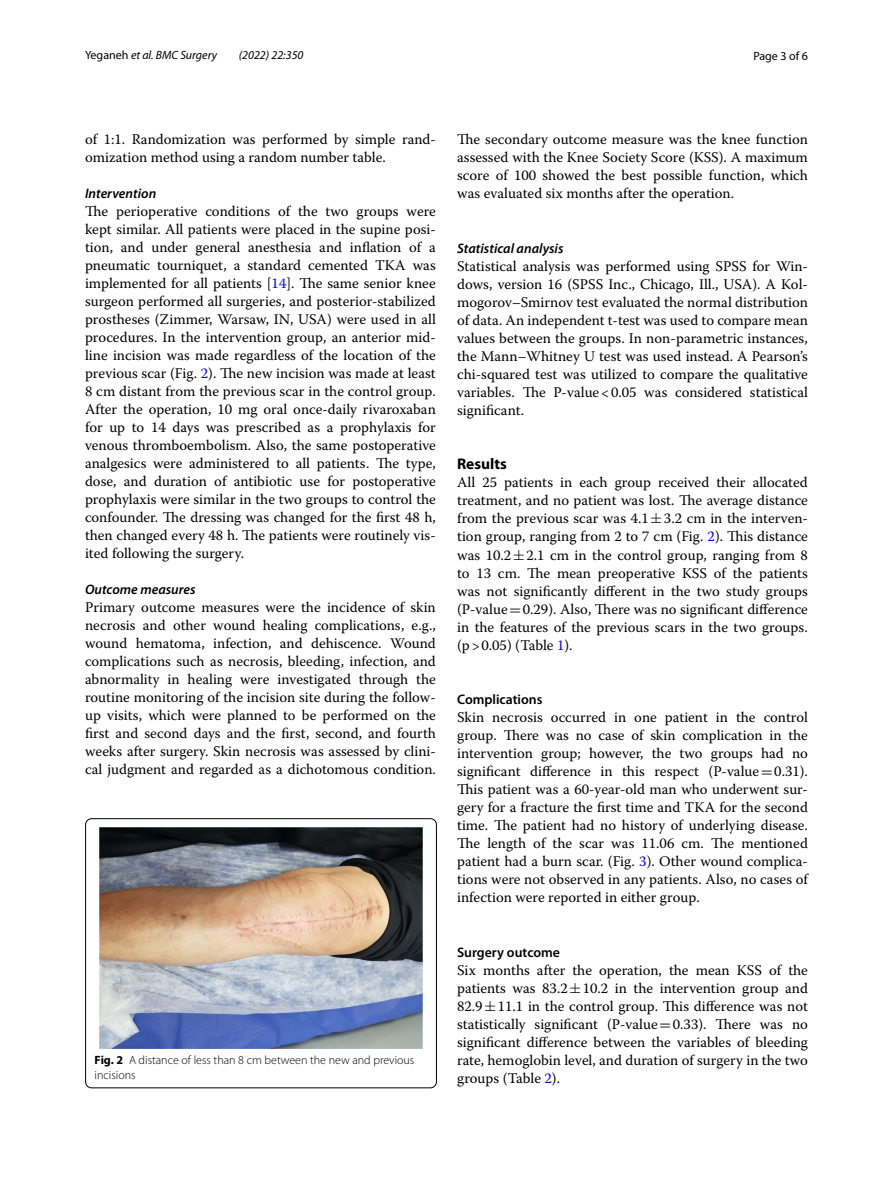
<style>
.page{position:relative;width:893px;height:1187px;background:#fff}
.page>*{position:absolute;margin:0;border:0;box-sizing:border-box;transform-origin:0 0}
.t1{font:700 15.45px "Myriad Pro";color:#000}
.t2{font:14.7px/18px "Warnock Pro";color:#000;text-align:justify}
.t3{font:italic 600 13.8px "Myriad Pro";color:#000}
.t4{font:600 13.8px "Myriad Pro";color:#000}
.t5{font:300 12px/15px "Myriad Pro";color:#000}
.t6{font:italic 12px "Myriad Pro";color:#000}
.t7{font:12px "Myriad Pro";color:#000}
.s1{font-style:normal}
.s2{color:#00f}
.s3{font-weight:700}
.s4{font-family:"MTSY"}
</style>
<div class="page">
<img style="left:99px;top:827px;width:324px;height:221px">
<div style="left:85px;top:818px;width:352px;height:269px;border:1px solid #000;border-radius:6px"></div>
<p class="t6" style="left:85px;top:48px;width:133px"><span class="s1">Yeganeh</span> et al. BMC Surgery</p>
<p class="t6" style="left:239px;top:48px;width:66px">(2022) 22:350</p>
<p class="t7" style="left:753px;top:48px;width:56px">Page 3 of 6</p>
<p class="t2" style="left:85px;top:130px;width:352px">of 1:1. Randomization was performed by simple rand&shy;omization method using a random number table.</p>
<p class="t3" style="left:85px;top:184px;width:73px">Intervention</p>
<p class="t2" style="left:85px;top:202px;width:352px">The perioperative conditions of the two groups were kept similar. All patients were placed in the supine posi&shy;tion, and under general anesthesia and inflation of a pneumatic tourniquet, a standard cemented TKA was implemented for all patients [<span class="s2">14</span>]. The same senior knee surgeon performed all surgeries, and posterior-stabilized prostheses (Zimmer, Warsaw, IN, USA) were used in all procedures. In the intervention group, an anterior mid&shy;line incision was made regardless of the location of the previous scar (Fig. <span class="s2">2</span>). The new incision was made at least 8 cm distant from the previous scar in the control group.<br>After the operation, 10 mg oral once-daily rivaroxaban for up to 14 days was prescribed as a prophylaxis for venous thromboembolism. Also, the same postoperative analgesics were administered to all patients. The type, dose, and duration of antibiotic use for postoperative prophylaxis were similar in the two groups to control the confounder. The dressing was changed for the first 48 h, then changed every 48 h. The patients were routinely vis&shy;ited following the surgery.</p>
<p class="t3" style="left:85px;top:580px;width:112px">Outcome measures</p>
<p class="t2" style="left:85px;top:598px;width:352px">Primary outcome measures were the incidence of skin necrosis and other wound healing complications, e.g., wound hematoma, infection, and dehiscence. Wound complications such as necrosis, bleeding, infection, and abnormality in healing were investigated through the routine monitoring of the incision site during the follow&shy;up visits, which were planned to be performed on the first and second days and the first, second, and fourth weeks after surgery. Skin necrosis was assessed by clini&shy;cal judgment and regarded as a dichotomous condition.</p>
<p class="t5" style="left:95px;top:1052px;width:321px"><span class="s3">Fig. 2</span> A distance of less than 8 cm between the new and previous incisions</p>
<p class="t2" style="left:457px;top:130px;width:352px">The secondary outcome measure was the knee function assessed with the Knee Society Score (KSS). A maximum score of 100 showed the best possible function, which was evaluated six months after the operation.</p>
<p class="t3" style="left:457px;top:239px;width:108px">Statistical analysis</p>
<p class="t2" style="left:457px;top:256px;width:352px">Statistical analysis was performed using SPSS for Win&shy;dows, version 16 (SPSS Inc., Chicago, Ill., USA). A Kol&shy;mogorov–Smirnov test evaluated the normal distribution of data. An independent t-test was used to compare mean values between the groups. In non-parametric instances, the Mann–Whitney U test was used instead. A Pearson’s chi-squared test was utilized to compare the qualitative variables. The P-value&lt;0.05 was considered statistical significant.</p>
<p class="t1" style="left:457px;top:454px;width:51px">Results</p>
<p class="t2" style="left:457px;top:473px;width:352px">All 25 patients in each group received their allocated treatment, and no patient was lost. The average distance from the previous scar was 4.1<span class="s4">±</span>3.2 cm in the interven&shy;tion group, ranging from 2 to 7 cm (Fig. <span class="s2">2</span>). This distance was 10.2<span class="s4">±</span>2.1 cm in the control group, ranging from 8 to 13 cm. The mean preoperative KSS of the patients was not significantly different in the two study groups (P-value<span class="s4">=</span>0.29). Also, There was no significant difference in the features of the previous scars in the two groups. (p&gt;0.05) (Table <span class="s2">1</span>).</p>
<p class="t4" style="left:457px;top:691px;width:87px">Complications</p>
<p class="t2" style="left:457px;top:708px;width:352px">Skin necrosis occurred in one patient in the control group. There was no case of skin complication in the intervention group; however, the two groups had no significant difference in this respect (P-value<span class="s4">=</span>0.31).<br>This patient was a 60-year-old man who underwent sur&shy;gery for a fracture the first time and TKA for the second time. The patient had no history of underlying disease.<br>The length of the scar was 11.06 cm. The mentioned patient had a burn scar. (Fig. <span class="s2">3</span>). Other wound complica&shy;tions were not observed in any patients. Also, no cases of infection were reported in either group.</p>
<p class="t4" style="left:457px;top:943px;width:104px">Surgery outcome</p>
<p class="t2" style="left:457px;top:961px;width:352px">Six months after the operation, the mean KSS of the patients was 83.2<span class="s4">±</span>10.2 in the intervention group and 82.9<span class="s4">±</span>11.1 in the control group. This difference was not statistically significant (P-value<span class="s4">=</span>0.33). There was no significant difference between the variables of bleeding rate, hemoglobin level, and duration of surgery in the two groups (Table <span class="s2">2</span>).</p>
</div>
